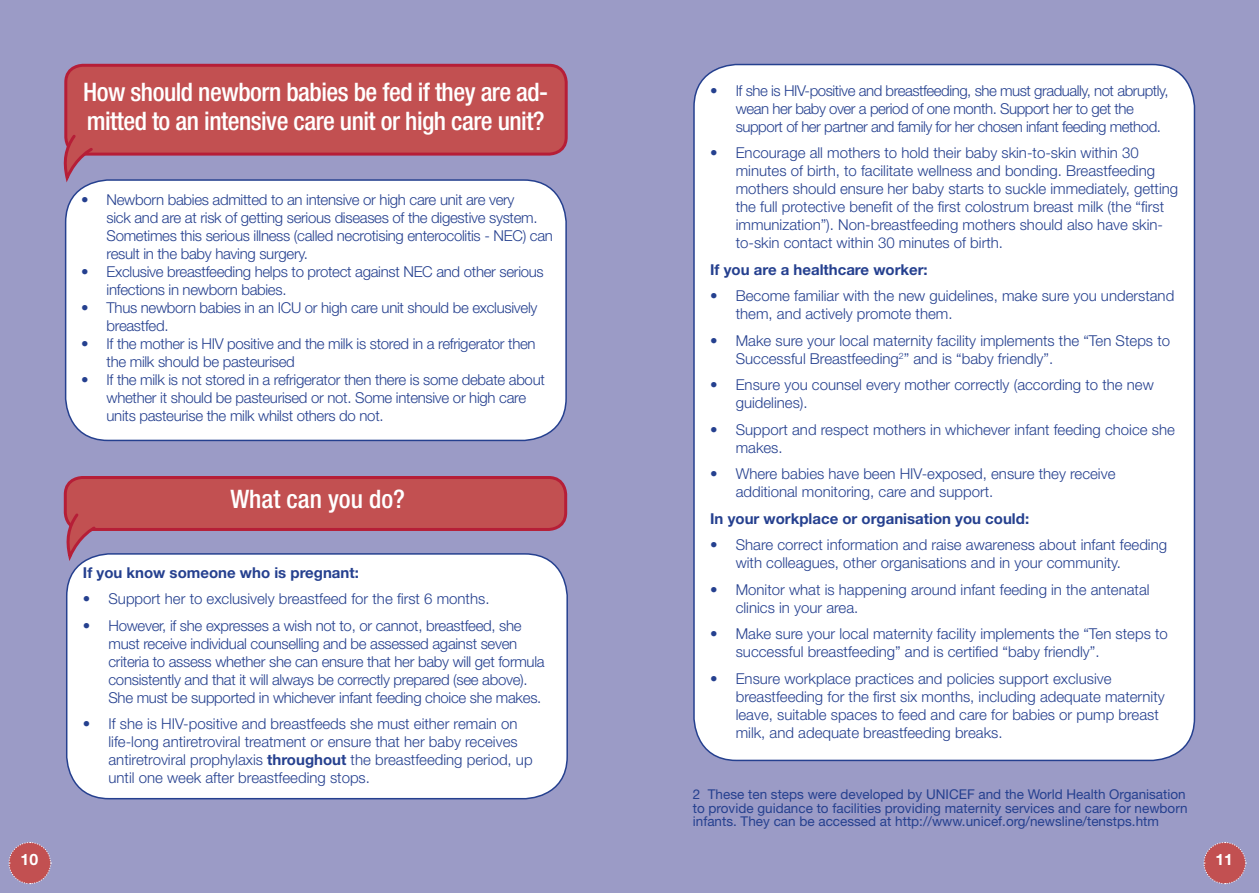
<style>
.page{position:relative;width:1259px;height:893px;background:#9b9bc6}
.page>*{position:absolute;margin:0;border:0;box-sizing:border-box;transform-origin:0 0}
.Paragraph_Style_1{font:500 condensed 25.5px/28.5px "Helvetica Neue LT Std";letter-spacing:-.02em;color:#fff}
.Paragraph_Style_1-2{font:500 condensed 25.5px "Helvetica Neue LT Std";color:#fff}
.Body1{font:700 15.75px "Helvetica Neue LT Std";color:#fff}
.Body_bullet1{font:300 15px/18px "Helvetica Neue LT Std";color:#25408f}
.Body1-2{font:300 15px/18px "Helvetica Neue LT Std";letter-spacing:-.02em;color:#25408f}
.Body_bullet1-2{font:300 15px/18px "Helvetica Neue LT Std";letter-spacing:-.02em;color:#25408f}
.Body_bullet1-3{font:300 15px/18px "Helvetica Neue LT Std";letter-spacing:-.03em;color:#25408f}
.Body1-3{font:700 15px "Helvetica Neue LT Std";color:#25408f}
.Body1-4{font:13.5px/13.5px "Helvetica Neue LT Std";color:#25408f}
.s1{font-weight:700}
</style>
<div class="page">
<div style="left:694px;top:65px;width:500px;height:695px;background:#fff;border-radius:43px"></div>
<svg style="left:8px;top:842px;width:44px;height:43px"></svg>
<svg style="left:1203px;top:842px;width:43px;height:43px"></svg>
<div style="left:65px;top:477px;width:501px;height:52px;background:#c25051;border-radius:17px"></div>
<div style="left:64px;top:476px;width:503px;height:55px;border:3px solid #b61e37;border-radius:17px"></div>
<svg style="left:66px;top:511px;width:31px;height:55px"></svg>
<div style="left:67px;top:554px;width:500px;height:245px;background:#fff;border-radius:43px"></div>
<div style="left:66px;top:553px;width:502px;height:246px;border:2px solid #25408f;border-radius:43px"></div>
<div style="left:66px;top:65px;width:500px;height:89px;background:#c25051;border-radius:17px"></div>
<div style="left:64px;top:64px;width:504px;height:92px;border:3px solid #b61e37;border-radius:17px"></div>
<svg style="left:63px;top:132px;width:31px;height:55px"></svg>
<div style="left:66px;top:180px;width:500px;height:260px;background:#fff;border-radius:43px"></div>
<div style="left:65px;top:179px;width:502px;height:262px;border:2px solid #25408f;border-radius:43px"></div>
<p class="Paragraph_Style_1" style="left:83px;top:77px;width:466px">How should newborn babies be fed if they are ad&shy;mitted to an intensive care unit or high care unit?</p>
<p class="Body1-2" style="left:107px;top:190px;width:448px;text-indent:-26px">• Newborn babies admitted to an intensive or high care unit are very<br>sick and are at risk of getting serious diseases of the digestive system.<br>Sometimes this serious illness (called necrotising enterocolitis - NEC) can result in the baby having surgery.</p>
<p class="Body1-2" style="left:107px;top:262px;width:439px;text-indent:-26px">• Exclusive breastfeeding helps to protect against NEC and other serious infections in newborn babies.</p>
<p class="Body1-2" style="left:107px;top:298px;width:432px;text-indent:-26px">• Thus newborn babies in an ICU or high care unit should be exclusively breastfed.</p>
<p class="Body1-2" style="left:107px;top:334px;width:431px;text-indent:-26px">• If the mother is HIV positive and the milk is stored in a refrigerator then the milk should be pasteurised</p>
<p class="Body1-2" style="left:107px;top:370px;width:440px;text-indent:-26px">• If the milk is not stored in a refrigerator then there is some debate about whether it should be pasteurised or not. Some intensive or high care units pasteurise the milk whilst others do not.</p>
<p class="Paragraph_Style_1-2" style="left:230px;top:484px;width:176px">What can you do?</p>
<p class="Body1-3" style="left:83px;top:563px;width:277px">If you know someone who is pregnant:</p>
<p class="Body_bullet1" style="left:83px;top:589px;width:408px">• Support her to exclusively breastfeed for the first 6 months.</p>
<p class="Body_bullet1-2" style="left:108px;top:616px;width:438px;text-indent:-26px">• However, if she expresses a wish not to, or cannot, breastfeed, she must receive individual counselling and be assessed against seven criteria to assess whether she can ensure that her baby will get formula consistently and that it will always be correctly prepared (see above).<br>She must be supported in whichever infant feeding choice she makes.</p>
<p class="Body_bullet1" style="left:108px;top:715px;width:426px;text-indent:-26px">• If she is HIV-positive and breastfeeds she must either remain on life-long antiretroviral treatment or ensure that her baby receives antiretroviral prophylaxis <span class="s1">throughout</span> the breastfeeding period, up until one week after breastfeeding stops.</p>
<p class="Body_bullet1-3" style="left:736px;top:81px;width:434px;text-indent:-26px">• If she is HIV-positive and breastfeeding, she must gradually, not abruptly, wean her baby over a period of one month. Support her to get the support of her partner and family for her chosen infant feeding method.</p>
<p class="Body_bullet1" style="left:736px;top:144px;width:444px;text-indent:-26px">• Encourage all mothers to hold their baby skin-to-skin within 30 minutes of birth, to facilitate wellness and bonding. Breastfeeding mothers should ensure her baby starts to suckle immediately, getting the full protective benefit of the first colostrum breast milk (the “first immunization”). Non-breastfeeding mothers should also have skin&shy;to-skin contact within 30 minutes of birth.</p>
<p class="Body1-3" style="left:710px;top:260px;width:219px">If you are a healthcare worker:</p>
<p class="Body_bullet1" style="left:736px;top:287px;width:440px;text-indent:-26px">• Become familiar with the new guidelines, make sure you understand them, and actively promote them.</p>
<p class="Body_bullet1" style="left:736px;top:331px;width:436px;text-indent:-26px">• Make sure your local maternity facility implements the “Ten Steps to<br>Successful Breastfeeding<sup>2</sup>” and is “baby friendly”.</p>
<p class="Body_bullet1" style="left:736px;top:376px;width:419px;text-indent:-26px">• Ensure you counsel every mother correctly (according to the new guidelines).</p>
<p class="Body_bullet1" style="left:736px;top:420px;width:441px;text-indent:-26px">• Support and respect mothers in whichever infant feeding choice she makes.</p>
<p class="Body_bullet1" style="left:736px;top:465px;width:381px;text-indent:-26px">• Where babies have been HIV-exposed, ensure they receive additional monitoring, care and support.</p>
<p class="Body1-3" style="left:710px;top:509px;width:320px">In your workplace or organisation you could:</p>
<p class="Body_bullet1" style="left:736px;top:536px;width:433px;text-indent:-26px">• Share correct information and raise awareness about infant feeding with colleagues, other organisations and in your community.</p>
<p class="Body_bullet1" style="left:736px;top:580px;width:415px;text-indent:-26px">• Monitor what is happening around infant feeding in the antenatal clinics in your area.</p>
<p class="Body_bullet1" style="left:736px;top:625px;width:434px;text-indent:-26px">• Make sure your local maternity facility implements the “Ten steps to successful breastfeeding” and is certified “baby friendly”.</p>
<p class="Body_bullet1" style="left:736px;top:669px;width:430px;text-indent:-26px">• Ensure workplace practices and policies support exclusive breastfeeding for the first six months, including adequate maternity leave, suitable spaces to feed and care for babies or pump breast milk, and adequate breastfeeding breaks.</p>
<p class="Body1-4" style="left:693px;top:787px;width:496px">2 These ten steps were developed by UNICEF and the World Health Organisation to provide guidance to facilities providing maternity services and care for newborn infants. They can be accessed at http://www.unicef.org/newsline/tenstps.htm</p>
<p class="Body1" style="left:21px;top:849px;width:19px">10</p>
<p class="Body1" style="left:1215px;top:849px;width:19px">11</p>
</div>
